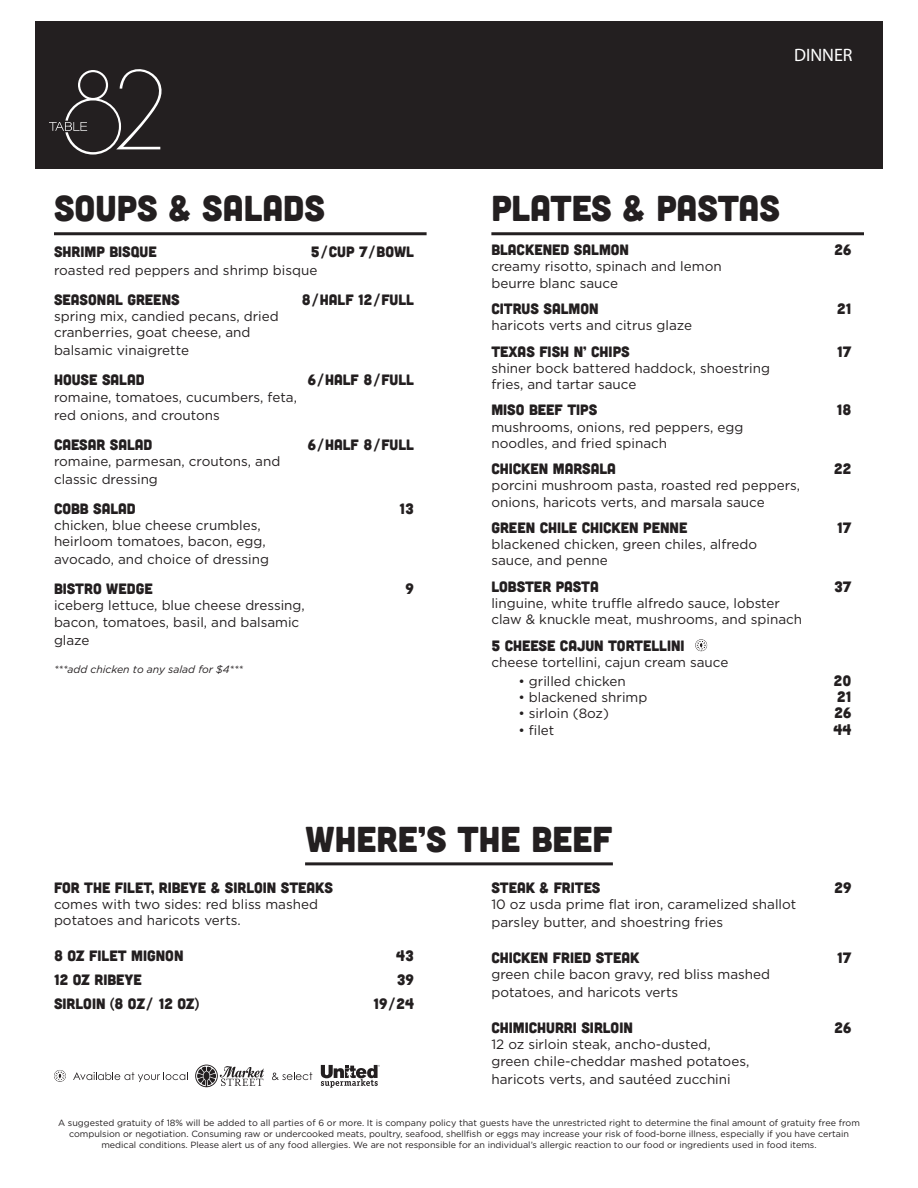
<style>
.page{position:relative;width:918px;height:1188px;background:#fff}
.page>*{position:absolute;margin:0;border:0;box-sizing:border-box;transform-origin:0 0}
.t1{font:36px "Cubano";color:#231f20}
.t2{font:18px "Myriad Pro";color:#fff}
.t3{font:15px "Cubano";color:#231f20}
.t4{font:13.5px "Gotham";color:#231f20}
.t5{font:italic 10.5px "Gotham";color:#231f20}
.t6{font:9px/10.8px "Gotham";color:#231f20;text-align:center}
</style>
<div class="page">
<hr style="left:54px;top:232px;width:373px;height:3px;background:#231f20">
<hr style="left:305px;top:862px;width:308px;height:3px;background:#231f20">
<hr style="left:491px;top:232px;width:373px;height:3px;background:#231f20">
<svg style="left:73px;top:1072px;width:115px;height:10px"></svg>
<svg style="left:272px;top:1072px;width:40px;height:8px"></svg>
<svg style="left:195px;top:1065px;width:69px;height:22px"></svg>
<svg style="left:321px;top:1065px;width:59px;height:23px"></svg>
<svg style="left:54px;top:1070px;width:12px;height:12px"></svg>
<svg style="left:695px;top:639px;width:12px;height:12px"></svg>
<div style="left:35px;top:21px;width:848px;height:147px;background:#231f20"></div>
<svg style="left:49px;top:69px;width:113px;height:86px"></svg>
<p class="t1" style="left:54px;top:185px;width:273px">SOUPS &amp; SALADS</p>
<p class="t3" style="left:54px;top:242px;width:104px">SHRIMP BISQUE</p>
<p class="t3" style="left:311px;top:242px;width:105px">5/CUP 7/BOWL</p>
<p class="t4" style="left:54px;top:263px;width:265px">roasted red peppers and shrimp bisque</p>
<p class="t3" style="left:54px;top:290px;width:127px">SEASONAL GREENS</p>
<p class="t3" style="left:302px;top:290px;width:114px">8/HALF 12/FULL</p>
<p class="t4" style="left:54px;top:309px;width:226px">spring mix, candied pecans, dried</p>
<p class="t4" style="left:54px;top:325px;width:198px">cranberries, goat cheese, and</p>
<p class="t4" style="left:54px;top:343px;width:136px">balsamic vinaigrette</p>
<p class="t3" style="left:54px;top:371px;width:92px">HOUSE SALAD</p>
<p class="t3" style="left:308px;top:371px;width:108px">6/HALF 8/FULL</p>
<p class="t4" style="left:54px;top:389px;width:245px">romaine, tomatoes, cucumbers, feta,</p>
<p class="t4" style="left:54px;top:407px;width:167px">red onions, and croutons</p>
<p class="t3" style="left:54px;top:435px;width:100px">CAESAR SALAD</p>
<p class="t3" style="left:308px;top:435px;width:108px">6/HALF 8/FULL</p>
<p class="t4" style="left:54px;top:454px;width:228px">romaine, parmesan, croutons, and</p>
<p class="t4" style="left:54px;top:472px;width:105px">classic dressing</p>
<p class="t3" style="left:54px;top:499px;width:83px">COBB SALAD</p>
<p class="t3" style="left:399px;top:499px;width:16px">13</p>
<p class="t4" style="left:54px;top:518px;width:208px">chicken, blue cheese crumbles,</p>
<p class="t4" style="left:54px;top:534px;width:213px">heirloom tomatoes, bacon, egg,</p>
<p class="t4" style="left:54px;top:552px;width:217px">avocado, and choice of dressing</p>
<p class="t3" style="left:54px;top:579px;width:100px">BISTRO WEDGE</p>
<p class="t3" style="left:406px;top:579px;width:10px">9</p>
<p class="t4" style="left:54px;top:598px;width:252px">iceberg lettuce, blue cheese dressing,</p>
<p class="t4" style="left:54px;top:614px;width:247px">bacon, tomatoes, basil, and balsamic</p>
<p class="t4" style="left:54px;top:632px;width:37px">glaze</p>
<p class="t5" style="left:54px;top:663px;width:191px">***add chicken to any salad for $4***</p>
<h2 class="t2" style="left:794px;top:44px;width:60px">DINNER</h2>
<p class="t1" style="left:491px;top:185px;width:290px">PLATES &amp; PASTAS</p>
<p class="t3" style="left:491px;top:240px;width:139px">BLACKENED SALMON</p>
<p class="t3" style="left:835px;top:240px;width:18px">26</p>
<p class="t4" style="left:491px;top:259px;width:232px">creamy risotto, spinach and lemon</p>
<p class="t4" style="left:491px;top:275px;width:128px">beurre blanc sauce</p>
<p class="t3" style="left:491px;top:299px;width:109px">CITRUS SALMON</p>
<p class="t3" style="left:837px;top:299px;width:16px">21</p>
<p class="t4" style="left:491px;top:318px;width:202px">haricots verts and citrus glaze</p>
<p class="t3" style="left:491px;top:342px;width:140px">TEXAS FISH N’ CHIPS</p>
<p class="t3" style="left:837px;top:342px;width:16px">17</p>
<p class="t4" style="left:491px;top:361px;width:280px">shiner bock battered haddock, shoestring</p>
<p class="t4" style="left:491px;top:377px;width:147px">fries, and tartar sauce</p>
<p class="t3" style="left:491px;top:401px;width:107px">MISO BEEF TIPS</p>
<p class="t3" style="left:837px;top:401px;width:16px">18</p>
<p class="t4" style="left:491px;top:419px;width:253px">mushrooms, onions, red peppers, egg</p>
<p class="t4" style="left:491px;top:436px;width:177px">noodles, and fried spinach</p>
<p class="t3" style="left:491px;top:459px;width:126px">CHICKEN MARSALA</p>
<p class="t3" style="left:834px;top:459px;width:19px">22</p>
<p class="t4" style="left:491px;top:478px;width:310px">porcini mushroom pasta, roasted red peppers,</p>
<p class="t4" style="left:491px;top:494px;width:275px">onions, haricots verts, and marsala sauce</p>
<p class="t3" style="left:491px;top:518px;width:197px">GREEN CHILE CHICKEN PENNE</p>
<p class="t3" style="left:837px;top:518px;width:16px">17</p>
<p class="t4" style="left:491px;top:537px;width:267px">blackened chicken, green chiles, alfredo</p>
<p class="t4" style="left:491px;top:553px;width:118px">sauce, and penne</p>
<p class="t3" style="left:491px;top:577px;width:109px">LOBSTER PASTA</p>
<p class="t3" style="left:834px;top:577px;width:19px">37</p>
<p class="t4" style="left:491px;top:596px;width:290px">linguine, white truffle alfredo sauce, lobster</p>
<p class="t4" style="left:491px;top:612px;width:312px">claw &amp; knuckle meat, mushrooms, and spinach</p>
<p class="t3" style="left:491px;top:636px;width:195px">5 CHEESE CAJUN TORTELLINI</p>
<p class="t4" style="left:491px;top:655px;width:239px">cheese tortellini, cajun cream sauce</p>
<p class="t4" style="left:518px;top:674px;width:109px">• grilled chicken</p>
<p class="t3" style="left:834px;top:671px;width:19px">20</p>
<p class="t4" style="left:518px;top:690px;width:131px">• blackened shrimp</p>
<p class="t3" style="left:837px;top:687px;width:16px">21</p>
<p class="t4" style="left:518px;top:706px;width:92px">• sirloin (8oz)</p>
<p class="t3" style="left:835px;top:704px;width:18px">26</p>
<p class="t4" style="left:518px;top:722px;width:38px">• filet</p>
<p class="t3" style="left:833px;top:720px;width:19px">44</p>
<p class="t1" style="left:306px;top:817px;width:308px">WHERE’S THE BEEF</p>
<p class="t3" style="left:54px;top:878px;width:281px">FOR THE FILET, RIBEYE &amp; SIRLOIN STEAKS</p>
<p class="t4" style="left:54px;top:897px;width:266px">comes with two sides: red bliss mashed</p>
<p class="t4" style="left:54px;top:913px;width:188px">potatoes and haricots verts.</p>
<p class="t3" style="left:54px;top:946px;width:131px">8 OZ FILET MIGNON</p>
<p class="t3" style="left:396px;top:946px;width:19px">43</p>
<p class="t3" style="left:54px;top:970px;width:89px">12 OZ RIBEYE</p>
<p class="t3" style="left:397px;top:970px;width:19px">39</p>
<p class="t3" style="left:54px;top:994px;width:147px">SIRLOIN (8 OZ/ 12 OZ)</p>
<p class="t3" style="left:373px;top:994px;width:42px">19/24</p>
<p class="t3" style="left:491px;top:878px;width:111px">STEAK &amp; FRITES</p>
<p class="t3" style="left:834px;top:878px;width:18px">29</p>
<p class="t4" style="left:491px;top:897px;width:306px">10 oz usda prime flat iron, caramelized shallot</p>
<p class="t4" style="left:491px;top:915px;width:233px">parsley butter, and shoestring fries</p>
<p class="t3" style="left:491px;top:948px;width:150px">CHICKEN FRIED STEAK</p>
<p class="t3" style="left:837px;top:948px;width:16px">17</p>
<p class="t4" style="left:491px;top:967px;width:280px">green chile bacon gravy, red bliss mashed</p>
<p class="t4" style="left:491px;top:985px;width:188px">potatoes, and haricots verts</p>
<p class="t3" style="left:491px;top:1018px;width:143px">CHIMICHURRI SIRLOIN</p>
<p class="t3" style="left:835px;top:1018px;width:18px">26</p>
<p class="t4" style="left:491px;top:1037px;width:221px">12 oz sirloin steak, ancho-dusted,</p>
<p class="t4" style="left:491px;top:1053px;width:259px">green chile-cheddar mashed potatoes,</p>
<p class="t4" style="left:491px;top:1071px;width:241px">haricots verts, and sautéed zucchini</p>
<p class="t6" style="left:58px;top:1117px;width:803px">A suggested gratuity of 18% will be added to all parties of 6 or more. It is company policy that guests have the unrestricted right to determine the final amount of gratuity free from compulsion or negotiation. Consuming raw or undercooked meats, poultry, seafood, shellfish or eggs may increase your risk of food-borne illness, especially if you have certain medical conditions. Please alert us of any food allergies. We are not responsible for an individual’s allergic reaction to our food or ingredients used in food items.</p>
</div>
